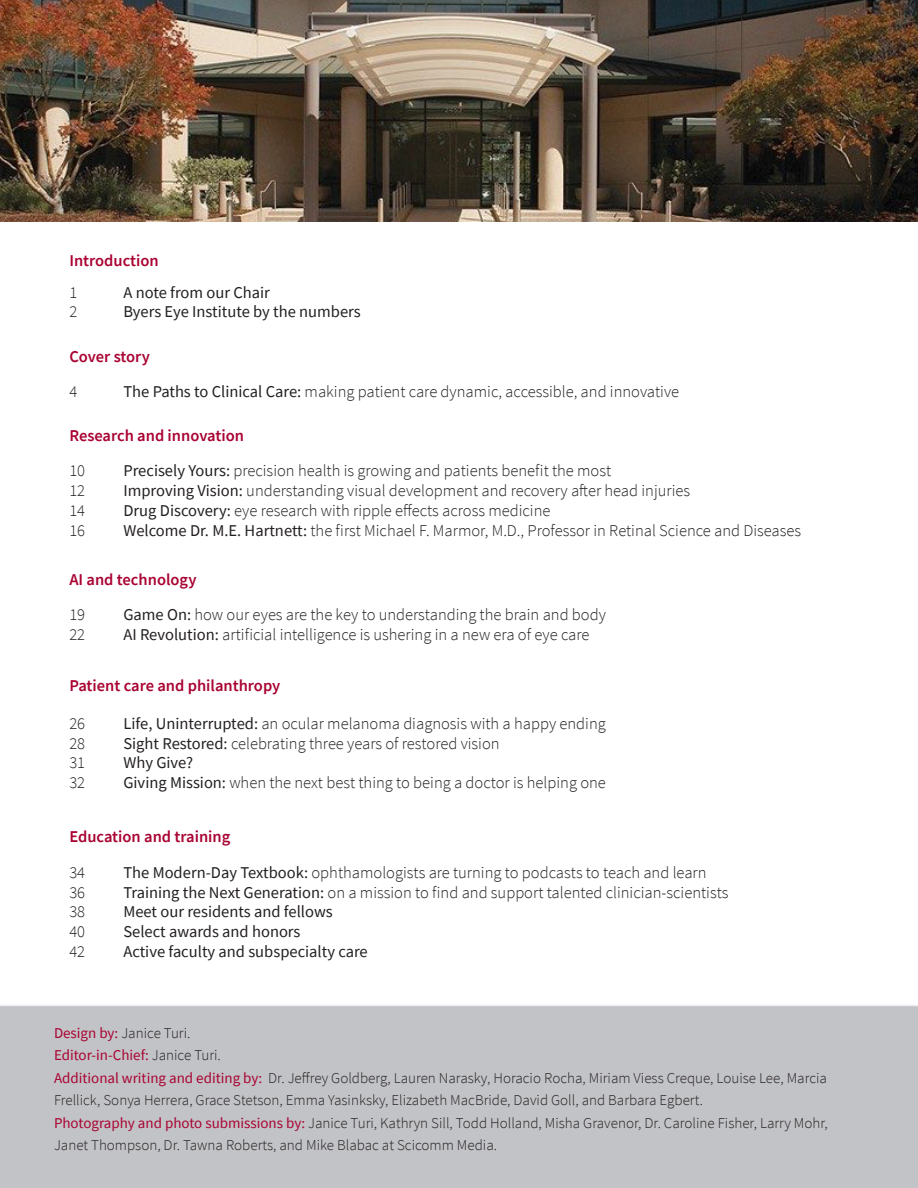
<style>
.page{position:relative;width:918px;height:1188px;background:#fff}
.page>*{position:absolute;margin:0;border:0;box-sizing:border-box;transform-origin:0 0}
.Annual_Report_Headline_2023{font:300 16.5px "Source Sans Pro";color:#231f20}
.Annual_Report_Headline_2023-2{font:16.5px "Source Sans Pro";color:#231f20}
.Annual_Report_Headline_2023-3{font:600 16.5px "Source Sans Pro";color:#a90332}
.Annual_Report_Headline_2023-4{font:300 15px/22.5px "Source Sans Pro";color:#231f20}
.Annual_Report_Headline_2023-5{font:15px "Source Sans Pro";color:#a90332}
.s1{font-weight:400}
.s2{font-weight:400;color:#a90332}
.s3{font-weight:300;color:#231f20}
</style>
<div class="page">
<div style="left:0;top:1005px;width:918px;height:183px;background:#c2c3c6"></div>
<img style="left:0;top:0;width:918px;height:222px">
<p class="Annual_Report_Headline_2023-3" style="left:69px;top:250px;width:91px">Introduction</p>
<p class="Annual_Report_Headline_2023" style="left:69px;top:282px;width:9px">1</p>
<p class="Annual_Report_Headline_2023-2" style="left:123px;top:282px;width:148px">A note from our Chair</p>
<p class="Annual_Report_Headline_2023" style="left:69px;top:302px;width:9px">2</p>
<p class="Annual_Report_Headline_2023-2" style="left:123px;top:301px;width:239px">Byers Eye Institute by the numbers</p>
<p class="Annual_Report_Headline_2023-3" style="left:69px;top:346px;width:82px">Cover story</p>
<p class="Annual_Report_Headline_2023" style="left:69px;top:382px;width:9px">4</p>
<p class="Annual_Report_Headline_2023" style="left:123px;top:382px;width:557px"><span class="s1">The Paths to Clinical Care:</span> making patient care dynamic, accessible, and innovative</p>
<p class="Annual_Report_Headline_2023-3" style="left:69px;top:425px;width:176px">Research and innovation</p>
<p class="Annual_Report_Headline_2023" style="left:69px;top:461px;width:17px">10</p>
<p class="Annual_Report_Headline_2023" style="left:123px;top:461px;width:489px"><span class="s1">Precisely Yours:</span> precision health is growing and patients benefit the most</p>
<p class="Annual_Report_Headline_2023" style="left:69px;top:481px;width:17px">12</p>
<p class="Annual_Report_Headline_2023" style="left:123px;top:481px;width:568px"><span class="s1">Improving Vision:</span> understanding visual development and recovery after head injuries</p>
<p class="Annual_Report_Headline_2023" style="left:69px;top:500px;width:17px">14</p>
<p class="Annual_Report_Headline_2023" style="left:123px;top:500px;width:429px"><span class="s1">Drug Discovery:</span> eye research with ripple effects across medicine</p>
<p class="Annual_Report_Headline_2023" style="left:69px;top:520px;width:17px">16</p>
<p class="Annual_Report_Headline_2023" style="left:123px;top:520px;width:679px"><span class="s1">Welcome Dr. M.E. Hartnett:</span> the first Michael F. Marmor, M.D., Professor in Retinal Science and Diseases</p>
<p class="Annual_Report_Headline_2023-3" style="left:69px;top:568px;width:129px">AI and technology</p>
<p class="Annual_Report_Headline_2023" style="left:69px;top:604px;width:17px">19</p>
<p class="Annual_Report_Headline_2023" style="left:123px;top:604px;width:484px"><span class="s1">Game On:</span> how our eyes are the key to understanding the brain and body</p>
<p class="Annual_Report_Headline_2023" style="left:69px;top:624px;width:17px">22</p>
<p class="Annual_Report_Headline_2023" style="left:123px;top:624px;width:468px"><span class="s1">AI Revolution:</span> artificial intelligence is ushering in a new era of eye care</p>
<p class="Annual_Report_Headline_2023-3" style="left:69px;top:675px;width:212px">Patient care and philanthropy</p>
<p class="Annual_Report_Headline_2023" style="left:69px;top:713px;width:17px">26</p>
<p class="Annual_Report_Headline_2023" style="left:123px;top:713px;width:484px"><span class="s1">Life, Uninterrupted:</span> an ocular melanoma diagnosis with a happy ending</p>
<p class="Annual_Report_Headline_2023" style="left:69px;top:733px;width:17px">28</p>
<p class="Annual_Report_Headline_2023" style="left:123px;top:733px;width:378px"><span class="s1">Sight Restored:</span> celebrating three years of restored vision</p>
<p class="Annual_Report_Headline_2023" style="left:69px;top:753px;width:17px">31</p>
<p class="Annual_Report_Headline_2023-2" style="left:123px;top:753px;width:71px">Why Give?</p>
<p class="Annual_Report_Headline_2023" style="left:69px;top:773px;width:17px">32</p>
<p class="Annual_Report_Headline_2023" style="left:123px;top:773px;width:484px"><span class="s1">Giving Mission:</span> when the next best thing to being a doctor is helping one</p>
<p class="Annual_Report_Headline_2023-3" style="left:69px;top:825px;width:163px">Education and training</p>
<p class="Annual_Report_Headline_2023" style="left:69px;top:862px;width:17px">34</p>
<p class="Annual_Report_Headline_2023" style="left:123px;top:862px;width:585px"><span class="s1">The Modern-Day Textbook:</span> ophthamologists are turning to podcasts to teach and learn</p>
<p class="Annual_Report_Headline_2023" style="left:69px;top:882px;width:17px">36</p>
<p class="Annual_Report_Headline_2023" style="left:123px;top:882px;width:607px"><span class="s1">Training the Next Generation:</span> on a mission to find and support talented clinician-scientists</p>
<p class="Annual_Report_Headline_2023" style="left:69px;top:902px;width:17px">38</p>
<p class="Annual_Report_Headline_2023-2" style="left:123px;top:902px;width:211px">Meet our residents and fellows</p>
<p class="Annual_Report_Headline_2023" style="left:69px;top:922px;width:17px">40</p>
<p class="Annual_Report_Headline_2023-2" style="left:123px;top:921px;width:179px">Select awards and honors</p>
<p class="Annual_Report_Headline_2023" style="left:69px;top:942px;width:17px">42</p>
<p class="Annual_Report_Headline_2023-2" style="left:123px;top:941px;width:246px">Active faculty and subspecialty care</p>
<p class="Annual_Report_Headline_2023-4" style="left:54px;top:1022px;width:138px"><span class="s2">Design by:</span> Janice Turi.</p>
<p class="Annual_Report_Headline_2023-5" style="left:54px;top:1046px;width:168px">Editor-in-Chief: <span class="s3">Janice Turi.</span></p>
<p class="Annual_Report_Headline_2023-4" style="left:54px;top:1067px;width:775px"><span class="s2">Additional writing and editing by:</span> Dr. Jeffrey Goldberg, Lauren Narasky, Horacio Rocha, Miriam Viess Creque, Louise Lee, Marcia<br>Frellick, Sonya Herrera, Grace Stetson, Emma Yasinksky, Elizabeth MacBride, David Goll, and Barbara Egbert.</p>
<p class="Annual_Report_Headline_2023-4" style="left:54px;top:1112px;width:775px"><span class="s2">Photography and photo submissions by:</span> Janice Turi, Kathryn Sill, Todd Holland, Misha Gravenor, Dr. Caroline Fisher, Larry Mohr,<br>Janet Thompson, Dr. Tawna Roberts, and Mike Blabac at Scicomm Media.</p>
</div>
